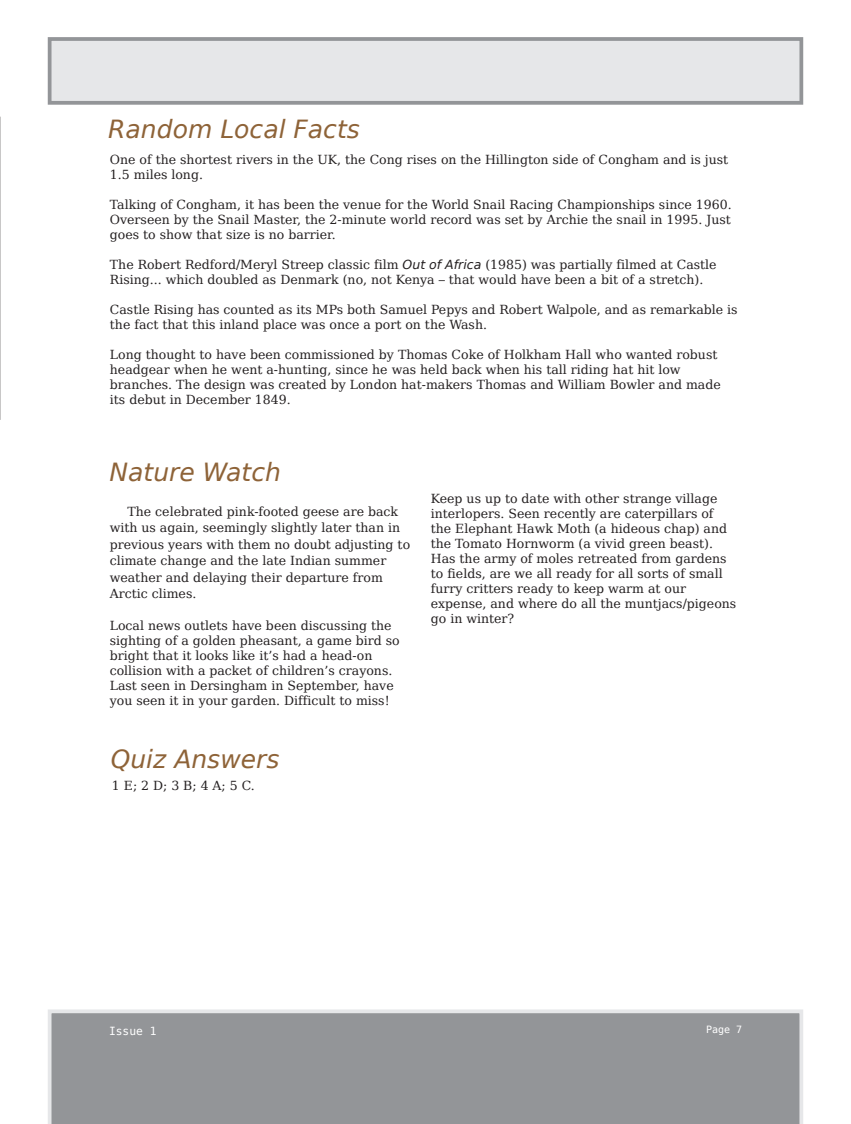
<style>
.page{position:relative;width:851px;height:1124px;background:#fff}
.page>*{position:absolute;margin:0;border:0;box-sizing:border-box;transform-origin:0 0}
.t1{font:italic 25px "Bitstream Vera Sans";color:#8e6338}
.t2{font:12.5px/15px "Bitstream Vera Serif";color:#231f20}
.t3{font:11.25px "Bitstream Vera Sans Mono";color:#fff}
.t4{font:10px "Bitstream Vera Sans Mono";color:#fff}
.s1{font-family:"Bitstream Vera Sans";font-style:italic}
</style>
<div class="page">
<div style="left:48px;top:1009px;width:755px;height:114px;background:#939598"></div>
<div style="left:50px;top:39px;width:751px;height:64px;background:#e6e7e9"></div>
<div style="left:48px;top:37px;width:755px;height:68px;border:4px solid #939598"></div>
<svg style="left:0;top:117px;width:1px;height:303px"></svg>
<h1 class="t1" style="left:108px;top:115px;width:253px">Random Local Facts</h1>
<p class="t2" style="left:110px;top:152px;width:619px">One of the shortest rivers in the UK, the Cong rises on the Hillington side of Congham and is just<br>1.5 miles long.</p>
<p class="t2" style="left:110px;top:197px;width:623px;text-align:justify">Talking of Congham, it has been the venue for the World Snail Racing Championships since 1960.<br>Overseen by the Snail Master, the 2-minute world record was set by Archie the snail in 1995. Just goes to show that size is no barrier.</p>
<p class="t2" style="left:110px;top:257px;width:608px">The Robert Redford/Meryl Streep classic film <span class="s1">Out of Africa</span> (1985) was partially filmed at Castle<br>Rising... which doubled as Denmark (no, not Kenya – that would have been a bit of a stretch).</p>
<p class="t2" style="left:110px;top:302px;width:629px">Castle Rising has counted as its MPs both Samuel Pepys and Robert Walpole, and as remarkable is the fact that this inland place was once a port on the Wash.</p>
<p class="t2" style="left:110px;top:347px;width:612px">Long thought to have been commissioned by Thomas Coke of Holkham Hall who wanted robust headgear when he went a-hunting, since he was held back when his tall riding hat hit low branches. The design was created by London hat-makers Thomas and William Bowler and made its debut in December 1849.</p>
<h1 class="t1" style="left:109px;top:458px;width:173px">Nature Watch</h1>
<p class="t2" style="left:110px;top:503px;width:302px;line-height:16.5px;text-indent:18px">The celebrated pink-footed geese are back with us again, seemingly slightly later than in previous years with them no doubt adjusting to climate change and the late Indian summer weather and delaying their departure from Arctic climes.</p>
<p class="t2" style="left:110px;top:617px;width:291px">Local news outlets have been discussing the sighting of a golden pheasant, a game bird so bright that it looks like it’s had a head-on collision with a packet of children’s crayons.<br>Last seen in Dersingham in September, have you seen it in your garden. Difficult to miss!</p>
<h1 class="t1" style="left:111px;top:744px;width:170px">Quiz Answers</h1>
<p class="t2" style="left:112px;top:778px;width:144px">1E;2D;3B;4A;5C.</p>
<p class="t2" style="left:431px;top:491px;width:307px">Keep us up to date with other strange village interlopers. Seen recently are caterpillars of the Elephant Hawk Moth (a hideous chap) and the Tomato Hornworm (a vivid green beast).<br>Has the army of moles retreated from gardens to fields, are we all ready for all sorts of small furry critters ready to keep warm at our expense, and where do all the muntjacs/pigeons go in winter?</p>
<p class="t3" style="left:109px;top:1024px;width:49px">Issue 1</p>
<p class="t4" style="left:706px;top:1023px;width:38px">Page 7</p>
</div>
